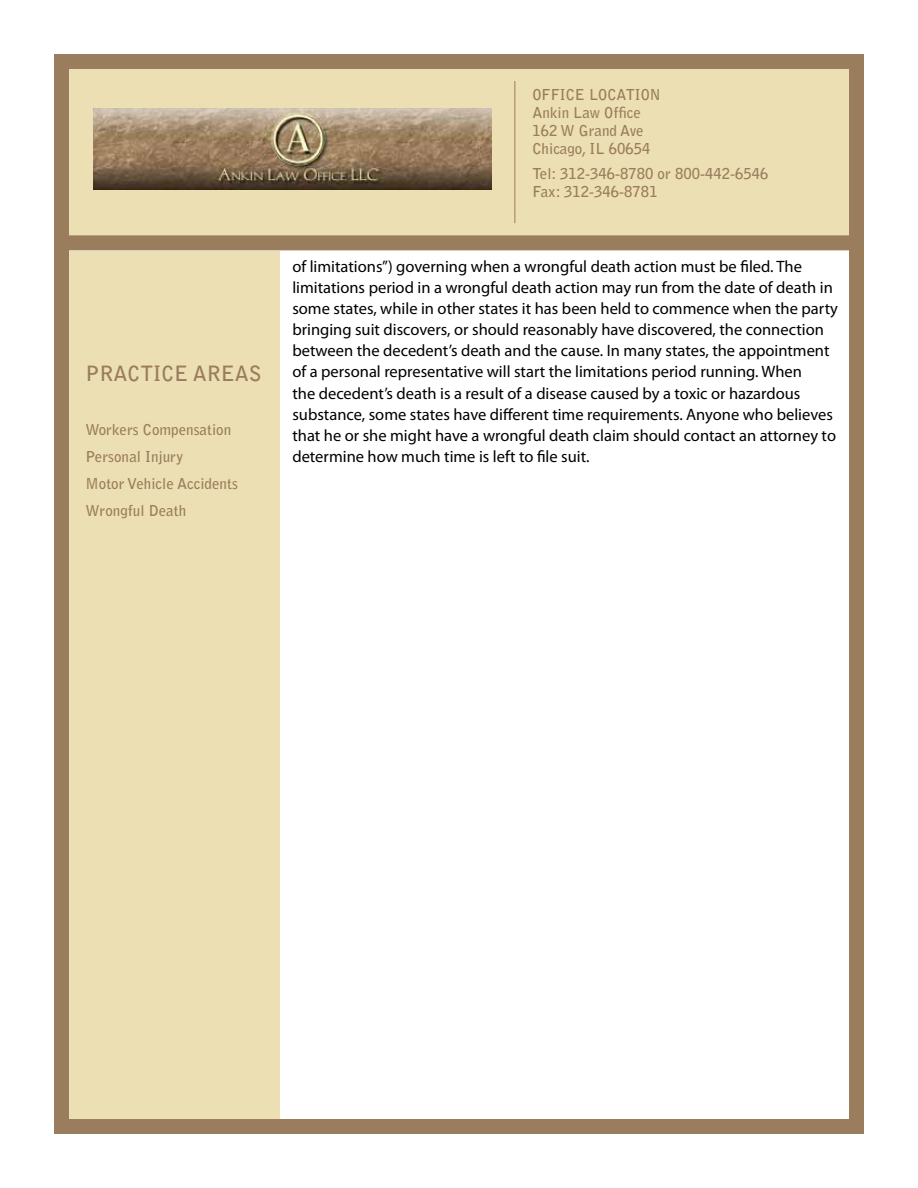
<style>
.page{position:relative;width:918px;height:1188px;background:#fff}
.page>*{position:absolute;margin:0;border:0;box-sizing:border-box;transform-origin:0 0}
.t1{font:700 21px "Bell Gothic Std";color:#9a7d5d}
.t2{font:16.5px/21px "Myriad Pro";color:#000}
.t3{font:700 15px/18px "Bell Gothic Std";color:#9a7d5d}
</style>
<div class="page">
<div style="left:54px;top:251px;width:225px;height:883px;background:#ecdfb3"></div>
<div style="left:54px;top:54px;width:810px;height:1080px;border:15px solid #9a7d5d"></div>
<div style="left:54px;top:54px;width:810px;height:196px;background:#ecdfb3;border:15px solid #9a7d5d"></div>
<img style="left:93px;top:109px;width:399px;height:81px">
<hr style="left:514px;top:81px;width:1px;height:142px;background:#9a7d5d">
<p class="t1" style="left:86px;top:361px;width:178px">PRACTICE AREAS</p>
<p class="t3" style="left:86px;top:417px;width:154px;line-height:27px">Workers Compensation<br>Personal Injury<br>Motor Vehicle Accidents<br>Wrongful Death</p>
<p class="t3" style="left:532px;top:85px;width:130px">OFFICE LOCATION<br>Ankin Law Office<br>162 W Grand Ave<br>Chicago, IL 60654</p>
<p class="t3" style="left:532px;top:165px;width:237px">Tel: 312-346-8780 or 800-442-6546<br>Fax: 312-346-8781</p>
<p class="t2" style="left:292px;top:256px;width:547px">of limitations”) governing when a wrongful death action must be filed. The limitations period in a wrongful death action may run from the date of death in some states, while in other states it has been held to commence when the party bringing suit discovers, or should reasonably have discovered, the connection between the decedent’s death and the cause. In many states, the appointment of a personal representative will start the limitations period running. When<br>the decedent’s death is a result of a disease caused by a toxic or hazardous substance, some states have different time requirements. Anyone who believes that he or she might have a wrongful death claim should contact an attorney to determine how much time is left to file suit.</p>
</div>
